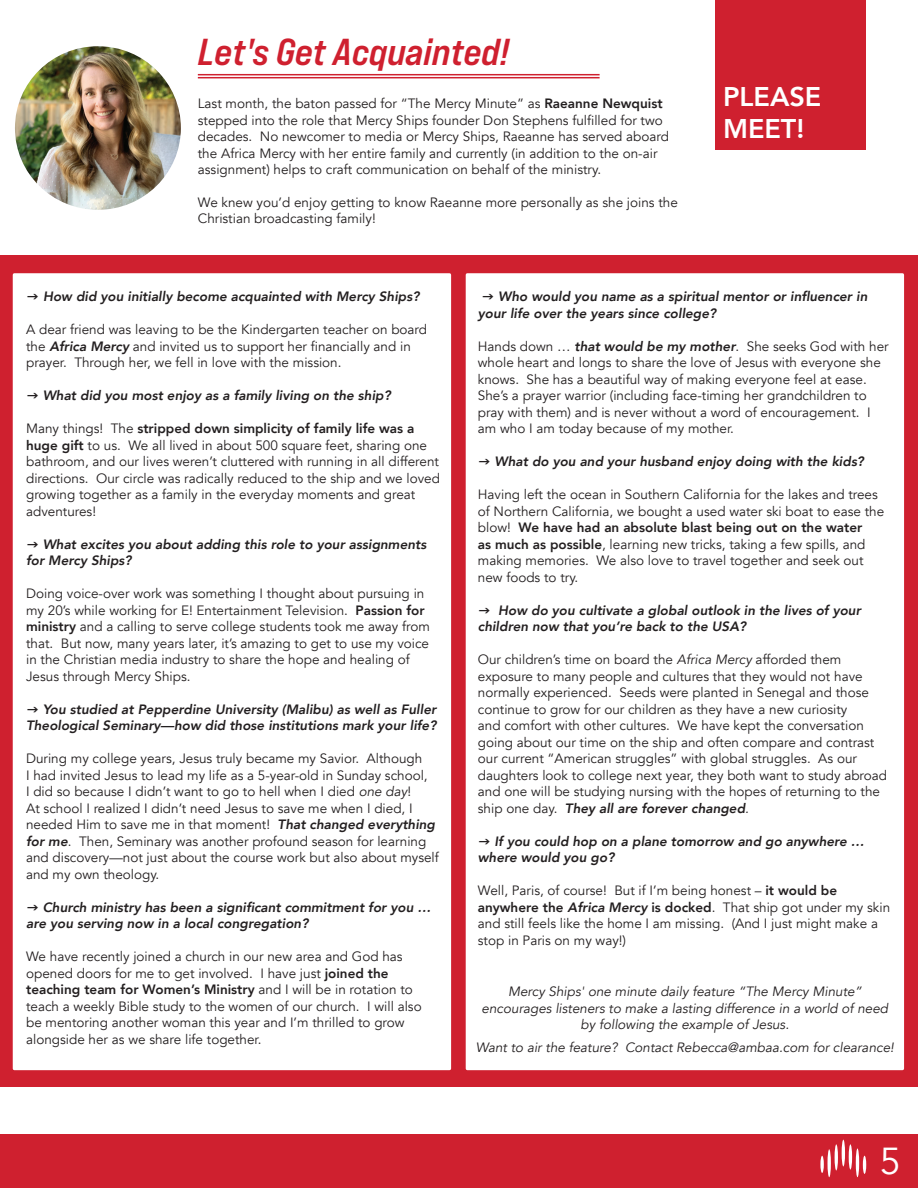
<style>
.page{position:relative;width:918px;height:1188px;background:#fff}
.page>*{position:absolute;margin:0;border:0;box-sizing:border-box;transform-origin:0 0}
.t1{font:37.5px "Bebas Neue Pro Exp Bd It";color:#cf202f}
.t2{font:37.5px "Avenir";color:#fff}
.t3{font:800 27px "Avenir";color:#fff}
.t4{font:13.5px/16.5px "Avenir";color:#231f20}
.t5{font:italic 800 13.5px/16.5px "Avenir";color:#231f20}
.t6{font:italic 13.5px/16.5px "Avenir";color:#231f20;text-align:center}
.s1{font-weight:800}
.s2{font-weight:800;font-style:italic}
.s3{font-style:italic}
</style>
<div class="page">
<div style="left:0;top:255px;width:918px;height:831px;background:#cf202f"></div>
<div style="left:13px;top:273px;width:438px;height:797px;background:#fff"></div>
<div style="left:466px;top:273px;width:438px;height:797px;background:#fff"></div>
<div style="left:0;top:1134px;width:918px;height:54px;background:#cf202f"></div>
<hr style="left:842px;top:1140px;width:3px;height:26px;background:#fff;border-radius:50%">
<hr style="left:849px;top:1144px;width:3px;height:26px;background:#fff;border-radius:50%">
<hr style="left:856px;top:1149px;width:3px;height:28px;background:#fff;border-radius:50%">
<hr style="left:863px;top:1156px;width:3px;height:18px;background:#fff;border-radius:50%">
<svg style="left:820px;top:1156px;width:4px;height:17px"></svg>
<hr style="left:828px;top:1149px;width:3px;height:28px;background:#fff;border-radius:50%">
<hr style="left:835px;top:1144px;width:3px;height:26px;background:#fff;border-radius:50%">
<div style="left:715px;top:0;width:150px;height:149px;background:#cf202f"></div>
<hr style="left:198px;top:74px;width:402px;height:1px;background:#cf202f">
<hr style="left:198px;top:77px;width:402px;height:1px;background:#cf202f">
<img style="left:15px;top:46px;width:166px;height:164px">
<p class="t1" style="left:198px;top:28px;width:313px">Let's Get Acquainted!</p>
<p class="t4" style="left:198px;top:95px;width:473px">Last month, the baton passed for “The Mercy Minute” as <span class="s1">Raeanne Newquist </span>stepped into the role that Mercy Ships founder Don Stephens fulfilled for two decades. No newcomer to media or Mercy Ships, Raeanne has served aboard the Africa Mercy with her entire family and currently (in addition to the on-air assignment) helps to craft communication on behalf of the ministry.</p>
<p class="t4" style="left:198px;top:194px;width:482px">We knew you’d enjoy getting to know Raeanne more personally as she joins the<br>Christian broadcasting family!</p>
<p class="t3" style="left:723px;top:75px;width:100px">PLEASE</p>
<p class="t3" style="left:723px;top:108px;width:83px">MEET!</p>
<p class="t5" style="left:26px;top:289px;width:395px">→ How did you initially become acquainted with Mercy Ships?</p>
<p class="t4" style="left:26px;top:322px;width:402px">A dear friend was leaving to be the Kindergarten teacher on board the <span class="s2">Africa Mercy</span> and invited us to support her financially and in prayer. Through her, we fell in love with the mission.</p>
<p class="t5" style="left:26px;top:388px;width:366px">→ What did you most enjoy as a family living on the ship?</p>
<p class="t4" style="left:26px;top:421px;width:415px">Many things! The <span class="s1">stripped down simplicity of family life was a huge gift</span> to us. We all lived in about 500 square feet, sharing one bathroom, and our lives weren’t cluttered with running in all different directions. Our circle was radically reduced to the ship and we loved growing together as a family in the everyday moments and great adventures!</p>
<p class="t5" style="left:26px;top:536px;width:402px">→ What excites you about adding this role to your assignments for Mercy Ships?</p>
<p class="t4" style="left:26px;top:586px;width:405px">Doing voice-over work was something I thought about pursuing in my 20’s while working for E! Entertainment Television. <span class="s1">Passion for ministry</span> and a calling to serve college students took me away from that. But now, many years later, it’s amazing to get to use my voice in the Christian media industry to share the hope and healing of Jesus through Mercy Ships.</p>
<p class="t5" style="left:26px;top:701px;width:412px">→ You studied at Pepperdine University (Malibu) as well as Fuller<br>Theological Seminary—how did those institutions mark your life?</p>
<p class="t4" style="left:26px;top:751px;width:414px">During my college years, Jesus truly became my Savior. Although<br>I had invited Jesus to lead my life as a 5-year-old in Sunday school,<br>I did so because I didn’t want to go to hell when I died <span class="s3">one day</span>!<br>At school I realized I didn’t need Jesus to save me when I died, I needed Him to save me in that moment! <span class="s2">That changed everything for me</span>. Then, Seminary was another profound season for learning and discovery—not just about the course work but also about myself and my own theology.</p>
<p class="t5" style="left:26px;top:899px;width:406px">→ Church ministry has been a significant commitment for you … are you serving now in a local congregation?</p>
<p class="t4" style="left:26px;top:949px;width:397px">We have recently joined a church in our new area and God has opened doors for me to get involved. I have just <span class="s1">joined the teaching team for Women’s Ministry</span> and I will be in rotation to teach a weekly Bible study to the women of our church. I will also be mentoring another woman this year and I’m thrilled to grow alongside her as we share life together.</p>
<p class="t5" style="left:478px;top:289px;width:391px">→ Who would you name as a spiritual mentor or influencer in your life over the years since college?</p>
<p class="t4" style="left:478px;top:338px;width:412px">Hands down … <span class="s2">that would be my mother</span>. She seeks God with her whole heart and longs to share the love of Jesus with everyone she knows. She has a beautiful way of making everyone feel at ease.<br>She’s a prayer warrior (including face-timing her grandchildren to pray with them) and is never without a word of encouragement. I am who I am today because of my mother.</p>
<p class="t5" style="left:478px;top:454px;width:388px">→ What do you and your husband enjoy doing with the kids?</p>
<p class="t4" style="left:478px;top:487px;width:408px">Having left the ocean in Southern California for the lakes and trees of Northern California, we bought a used water ski boat to ease the blow! <span class="s1">We have had an absolute blast being out on the water<br>as much as possible</span>, learning new tricks, taking a few spills, and making memories. We also love to travel together and seek out new foods to try.</p>
<p class="t5" style="left:478px;top:602px;width:385px">→ How do you cultivate a global outlook in the lives of your children now that you’re back to the USA?</p>
<p class="t4" style="left:478px;top:652px;width:411px">Our children’s time on board the <span class="s3">Africa Mercy</span> afforded them exposure to many people and cultures that they would not have normally experienced. Seeds were planted in Senegal and those continue to grow for our children as they have a new curiosity<br>and comfort with other cultures. We have kept the conversation going about our time on the ship and often compare and contrast our current “American struggles” with global struggles. As our daughters look to college next year, they both want to study abroad and one will be studying nursing with the hopes of returning to the ship one day. <span class="s2">They all are forever changed</span><span class="s3">.</span></p>
<p class="t5" style="left:478px;top:833px;width:388px">→ If you could hop on a plane tomorrow and go anywhere … where would you go?</p>
<p class="t4" style="left:478px;top:883px;width:414px">Well, Paris, of course! But if I’m being honest – <span class="s1">it would be anywhere the</span> <span class="s2">Africa Mercy</span> <span class="s1">is docked</span>. That ship got under my skin and still feels like the home I am missing. (And I just might make a stop in Paris on my way!)</p>
<p class="t6" style="left:482px;top:984px;width:408px">Mercy Ships' one minute daily feature “The Mercy Minute” encourages listeners to make a lasting difference in a world of need by following the example of Jesus.</p>
<p class="t6" style="left:476px;top:1039px;width:420px">Want to air the feature? Contact Rebecca@ambaa.com for clearance!</p>
<p class="t2" style="left:880px;top:1138px;width:22px">5</p>
</div>
